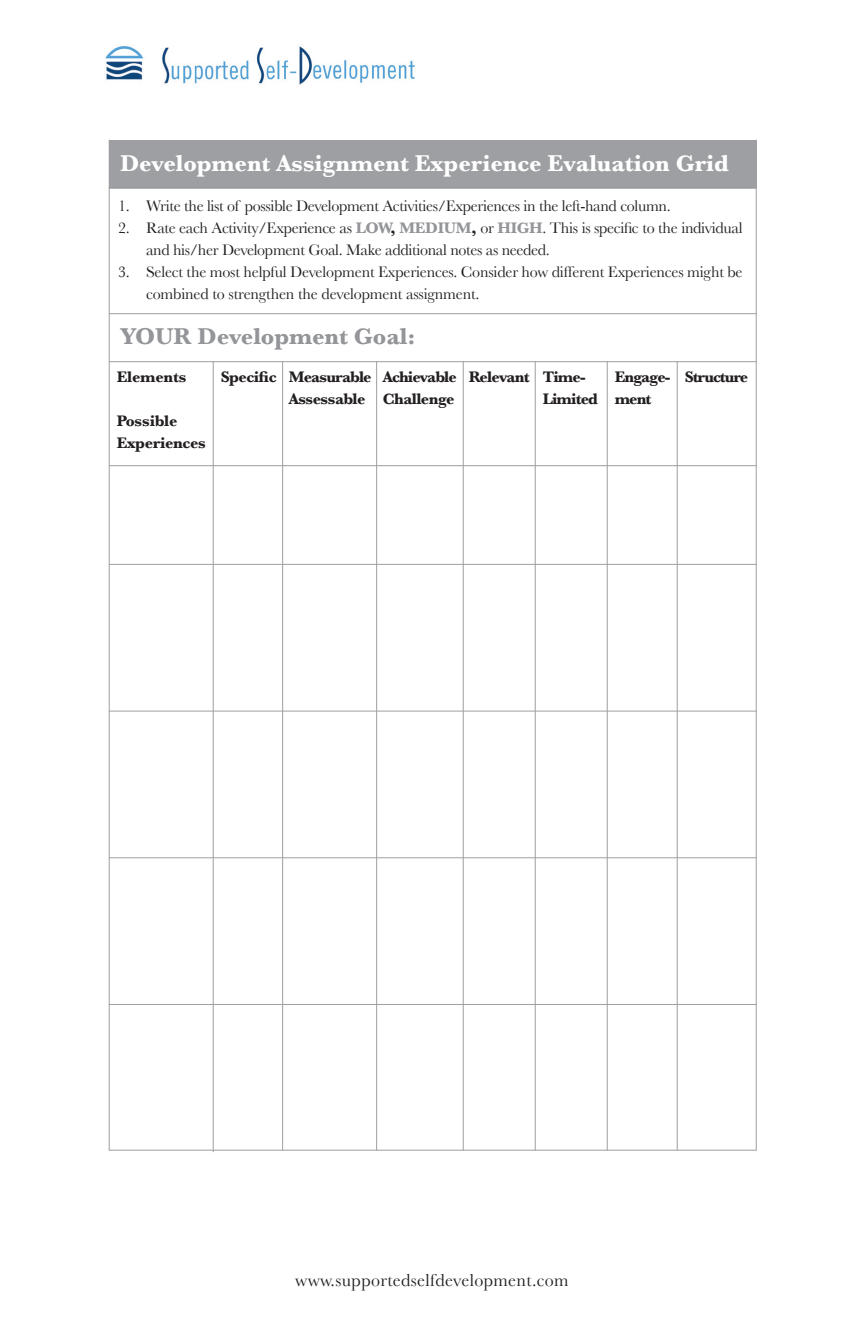
<style>
.page{position:relative;width:864px;height:1332px;background:#fff}
.page>*{position:absolute;margin:0;border:0;box-sizing:border-box;transform-origin:0 0}
.t1{font:700 24px "Baskerville";color:#fff}
.t2{font:700 24px "Baskerville";color:#939598}
.t3{font:18px "Baskerville";letter-spacing:.02em;color:#231f20}
.t4{font:16px/22px "Baskerville";letter-spacing:-.02em;color:#231f20}
.t5{font:700 16px/22px "Baskerville";letter-spacing:-.04em;color:#231f20}
.t6{font:700 16px/22px "Baskerville";letter-spacing:-.02em;color:#231f20}
.t7{font:700 16px "Baskerville";letter-spacing:-.06em;color:#231f20}
.t8{font:700 16px "Baskerville";letter-spacing:-.01em;color:#231f20}
.s1{font-weight:700;color:#939598}
.s2{font-weight:700}
</style>
<div class="page">
<hr style="left:109px;top:140px;width:1px;height:1010px;background:#9d9fa2">
<hr style="left:756px;top:140px;width:1px;height:1010px;background:#9d9fa2">
<div style="left:109px;top:140px;width:648px;height:48px;background:#9d9fa2"></div>
<hr style="left:109px;top:188px;width:648px;height:1px;background:#939598">
<hr style="left:109px;top:313px;width:648px;height:1px;background:#9d9fa2">
<hr style="left:213px;top:361px;width:1px;height:791px;background:#9d9fa2">
<hr style="left:463px;top:361px;width:1px;height:789px;background:#9d9fa2">
<hr style="left:109px;top:465px;width:648px;height:1px;background:#9d9fa2">
<hr style="left:282px;top:361px;width:1px;height:789px;background:#9d9fa2">
<hr style="left:376px;top:361px;width:1px;height:789px;background:#9d9fa2">
<hr style="left:535px;top:361px;width:1px;height:789px;background:#9d9fa2">
<hr style="left:607px;top:361px;width:1px;height:789px;background:#9d9fa2">
<hr style="left:677px;top:361px;width:1px;height:789px;background:#9d9fa2">
<hr style="left:109px;top:1150px;width:648px;height:1px;background:#9d9fa2">
<hr style="left:109px;top:564px;width:648px;height:1px;background:#9d9fa2">
<hr style="left:109px;top:711px;width:648px;height:1px;background:#9d9fa2">
<hr style="left:109px;top:857px;width:648px;height:1px;background:#9d9fa2">
<hr style="left:109px;top:1004px;width:648px;height:1px;background:#9d9fa2">
<hr style="left:109px;top:361px;width:648px;height:1px;background:#9d9fa2">
<img style="left:105px;top:46px;width:310px;height:39px">
<h1 class="t1" style="left:120px;top:149px;width:610px">Development Assignment Experience Evaluation Grid</h1>
<p class="t4" style="left:118px;top:195px;width:554px">1. Write the list of possible Development Activities/Experiences in the left-hand column.</p>
<p class="t4" style="left:146px;top:217px;width:598px;text-indent:-28px">2. Rate each Activity/Experience as <span class="s1">LOW</span><span class="s2">,</span> <span class="s1">MEDIUM</span><span class="s2">,</span> or <span class="s1">HIGH</span>. This is specific to the individual and his/her Development Goal. Make additional notes as needed.</p>
<p class="t4" style="left:146px;top:261px;width:598px;text-indent:-28px">3. Select the most helpful Development Experiences. Consider how different Experiences might be combined to strengthen the development assignment.</p>
<h1 class="t2" style="left:120px;top:322px;width:297px">YOUR Development Goal:</h1>
<p class="t8" style="left:117px;top:367px;width:71px">Elements</p>
<p class="t6" style="left:117px;top:410px;width:90px">Possible<br>Experiences</p>
<p class="t5" style="left:221px;top:366px;width:57px">Specific</p>
<p class="t5" style="left:383px;top:366px;width:75px">Achievable<br>Challenge</p>
<p class="t5" style="left:543px;top:366px;width:57px;text-indent:-74px">Relevant Time-<br>Limited</p>
<p class="t5" style="left:615px;top:366px;width:57px">Engage&shy;ment</p>
<p class="t7" style="left:685px;top:367px;width:65px">Structure</p>
<p class="t5" style="left:289px;top:366px;width:84px">Measurable<br>Assessable</p>
<p class="t3" style="left:295px;top:1269px;width:275px">www.supportedselfdevelopment.com</p>
</div>
